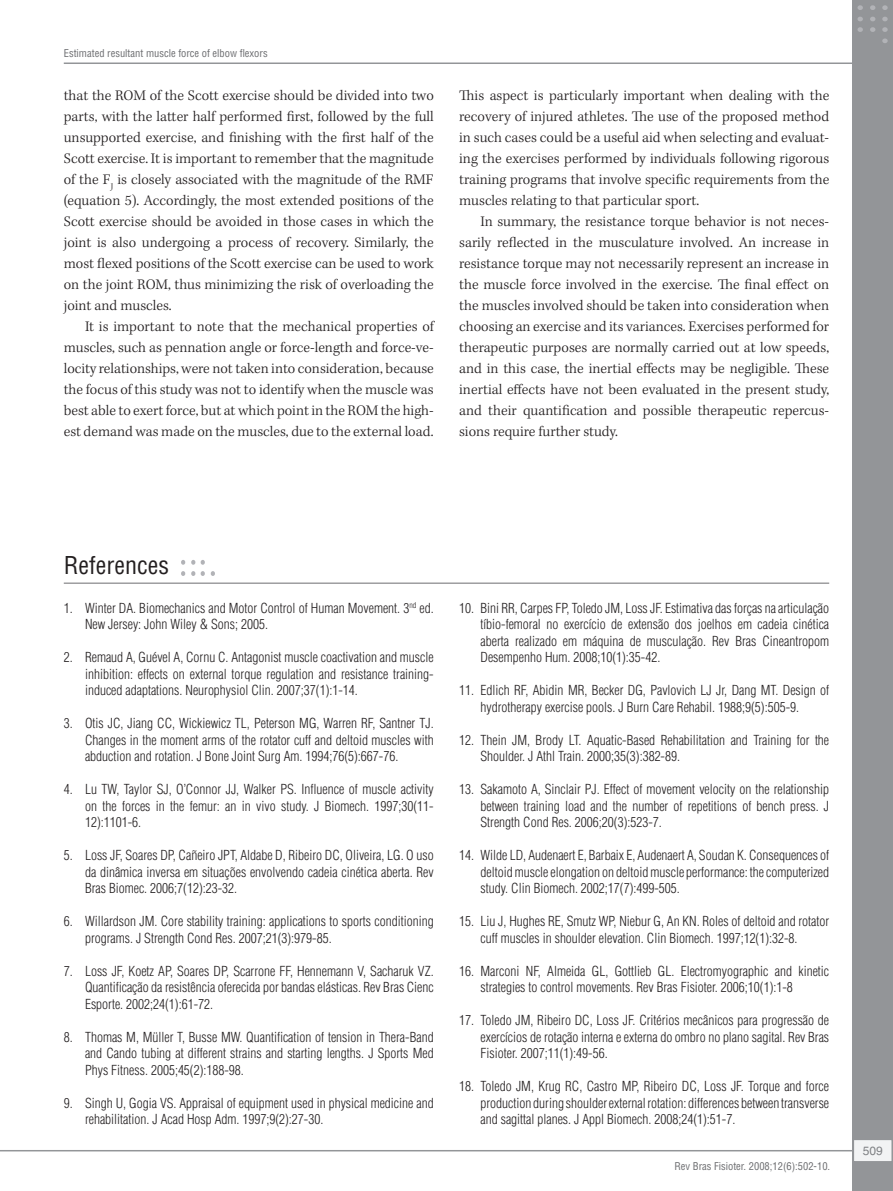
<style>
.page{position:relative;width:893px;height:1191px;background:#fff}
.page>*{position:absolute;margin:0;border:0;box-sizing:border-box;transform-origin:0 0}
.z05_3_referencias-ti{font:condensed 24px "Helvetica LT Std";color:#231f20}
.z05_0_texto_txt{font:300 15px/21px "Kepler Std";color:#231f20;text-align:justify}
.z05_4_referencias{font:300 condensed 13.5px/16.5px "Helvetica LT Std";color:#231f20;text-align:justify}
.t1{font:12px "Helvetica LT Std";color:#808285}
.t2{font:condensed 10.5px "Helvetica LT Std";color:#6c6d70}
</style>
<div class="page">
<hr style="left:0;top:1150px;width:879px;height:1px;background:#939598">
<hr style="left:64px;top:62px;width:810px;height:2px;background:#939598">
<div style="left:853px;top:0;width:40px;height:1191px;background:#939598"></div>
<div style="left:853px;top:1139px;width:39px;height:22px;background:#f2f3f4"></div>
<div style="left:853px;top:1138px;width:40px;height:24px;border:2px solid #939598"></div>
<svg style="left:857px;top:27px;width:6px;height:5px"></svg>
<svg style="left:857px;top:17px;width:6px;height:4px"></svg>
<svg style="left:857px;top:5px;width:6px;height:5px"></svg>
<svg style="left:870px;top:27px;width:5px;height:5px"></svg>
<svg style="left:870px;top:17px;width:5px;height:4px"></svg>
<svg style="left:870px;top:5px;width:5px;height:5px"></svg>
<svg style="left:882px;top:27px;width:6px;height:5px"></svg>
<svg style="left:882px;top:38px;width:6px;height:5px"></svg>
<svg style="left:882px;top:17px;width:6px;height:4px"></svg>
<svg style="left:882px;top:5px;width:6px;height:5px"></svg>
<hr style="left:64px;top:583px;width:765px;height:1px;background:#6c6d70">
<svg style="left:211px;top:571px;width:4px;height:5px"></svg>
<svg style="left:201px;top:571px;width:4px;height:5px"></svg>
<svg style="left:191px;top:571px;width:4px;height:5px"></svg>
<svg style="left:181px;top:571px;width:4px;height:5px"></svg>
<svg style="left:201px;top:560px;width:4px;height:5px"></svg>
<svg style="left:191px;top:560px;width:4px;height:5px"></svg>
<svg style="left:181px;top:560px;width:4px;height:5px"></svg>
<p class="t2" style="left:64px;top:46px;width:205px">Estimated resultant muscle force of elbow flexors</p>
<p class="z05_0_texto_txt" style="left:64px;top:85px;width:371px">that the ROM of the Scott exercise should be divided into two parts, with the latter half performed first, followed by the full unsupported exercise, and finishing with the first half of the Scott exercise. It is important to remember that the magnitude of the F<sub>J</sub> is closely associated with the magnitude of the RMF (equation 5). Accordingly, the most extended positions of the Scott exercise should be avoided in those cases in which the joint is also undergoing a process of recovery. Similarly, the most flexed positions of the Scott exercise can be used to work on the joint ROM, thus minimizing the risk of overloading the joint and muscles.</p>
<p class="z05_0_texto_txt" style="left:64px;top:316px;width:371px;text-indent:21px">It is important to note that the mechanical properties of muscles, such as pennation angle or force-length and force-ve&shy;locity relationships, were not taken into consideration, because the focus of this study was not to identify when the muscle was best able to exert force, but at which point in the ROM the high&shy;est demand was made on the muscles, due to the external load.</p>
<p class="z05_0_texto_txt" style="left:459px;top:85px;width:371px">This aspect is particularly important when dealing with the recovery of injured athletes. The use of the proposed method in such cases could be a useful aid when selecting and evaluat&shy;ing the exercises performed by individuals following rigorous training programs that involve specific requirements from the muscles relating to that particular sport.</p>
<p class="z05_0_texto_txt" style="left:459px;top:211px;width:371px;text-indent:21px">In summary, the resistance torque behavior is not neces&shy;sarily reflected in the musculature involved. An increase in resistance torque may not necessarily represent an increase in the muscle force involved in the exercise. The final effect on the muscles involved should be taken into consideration when choosing an exercise and its variances. Exercises performed for therapeutic purposes are normally carried out at low speeds, and in this case, the inertial effects may be negligible. These inertial effects have not been evaluated in the present study, and their quantification and possible therapeutic repercus&shy;sions require further study.</p>
<p class="z05_3_referencias-ti" style="left:64px;top:550px;width:107px">References</p>
<p class="z05_4_referencias" style="left:85px;top:599px;width:350px;text-indent:-21px">1. Winter DA. Biomechanics and Motor Control of Human Movement. 3<sup>nd</sup> ed.<br>New Jersey: John Wiley &amp; Sons; 2005.</p>
<p class="z05_4_referencias" style="left:85px;top:649px;width:350px;text-indent:-21px">2. Remaud A, Guével A, Cornu C. Antagonist muscle coactivation and muscle inhibition: effects on external torque regulation and resistance training&shy;induced adaptations. Neurophysiol Clin. 2007;37(1):1-14.</p>
<p class="z05_4_referencias" style="left:85px;top:715px;width:350px;text-indent:-21px">3. Otis JC, Jiang CC, Wickiewicz TL, Peterson MG, Warren RF, Santner TJ.<br>Changes in the moment arms of the rotator cuff and deltoid muscles with abduction and rotation. J Bone Joint Surg Am. 1994;76(5):667-76.</p>
<p class="z05_4_referencias" style="left:85px;top:781px;width:350px;text-indent:-21px">4. Lu TW, Taylor SJ, O’Connor JJ, Walker PS. Influence of muscle activity on the forces in the femur: an in vivo study. J Biomech. 1997;30(11- 12):1101-6.</p>
<p class="z05_4_referencias" style="left:85px;top:847px;width:350px;text-indent:-21px">5. Loss JF, Soares DP, Cañeiro JPT, Aldabe D, Ribeiro DC, Oliveira, LG. O uso da dinâmica inversa em situações envolvendo cadeia cinética aberta. Rev Bras Biomec. 2006;7(12):23-32.</p>
<p class="z05_4_referencias" style="left:85px;top:913px;width:350px;text-indent:-21px">6. Willardson JM. Core stability training: applications to sports conditioning programs. J Strength Cond Res. 2007;21(3):979-85.</p>
<p class="z05_4_referencias" style="left:85px;top:962px;width:350px;text-indent:-21px">7. Loss JF, Koetz AP, Soares DP, Scarrone FF, Hennemann V, Sacharuk VZ.<br>Quantificação da resistência oferecida por bandas elásticas. Rev Bras Cienc Esporte. 2002;24(1):61-72.</p>
<p class="z05_4_referencias" style="left:85px;top:1028px;width:350px;text-indent:-21px">8. Thomas M, Müller T, Busse MW. Quantification of tension in Thera-Band and Cando tubing at different strains and starting lengths. J Sports Med Phys Fitness. 2005;45(2):188-98.</p>
<p class="z05_4_referencias" style="left:85px;top:1094px;width:350px;text-indent:-21px">9. Singh U, Gogia VS. Appraisal of equipment used in physical medicine and rehabilitation. J Acad Hosp Adm. 1997;9(2):27-30.</p>
<p class="z05_4_referencias" style="left:480px;top:599px;width:350px;text-indent:-21px">10. Bini RR, Carpes FP, Toledo JM, Loss JF. Estimativa das forças na articulação tíbio-femoral no exercício de extensão dos joelhos em cadeia cinética aberta realizado em máquina de musculação. Rev Bras Cineantropom Desempenho Hum. 2008;10(1):35-42.</p>
<p class="z05_4_referencias" style="left:480px;top:682px;width:350px;text-indent:-21px">11. Edlich RF, Abidin MR, Becker DG, Pavlovich LJ Jr, Dang MT. Design of hydrotherapy exercise pools. J Burn Care Rehabil. 1988;9(5):505-9.</p>
<p class="z05_4_referencias" style="left:480px;top:731px;width:350px;text-indent:-21px">12. Thein JM, Brody LT. Aquatic-Based Rehabilitation and Training for the<br>Shoulder. J Athl Train. 2000;35(3):382-89.</p>
<p class="z05_4_referencias" style="left:480px;top:781px;width:350px;text-indent:-21px">13. Sakamoto A, Sinclair PJ. Effect of movement velocity on the relationship between training load and the number of repetitions of bench press. J Strength Cond Res. 2006;20(3):523-7.</p>
<p class="z05_4_referencias" style="left:480px;top:847px;width:350px;text-indent:-21px">14. Wilde LD, Audenaert E, Barbaix E, Audenaert A, Soudan K. Consequences of deltoid muscle elongation on deltoid muscle performance: the computerized study. Clin Biomech. 2002;17(7):499-505.</p>
<p class="z05_4_referencias" style="left:480px;top:913px;width:350px;text-indent:-21px">15. Liu J, Hughes RE, Smutz WP, Niebur G, An KN. Roles of deltoid and rotator cuff muscles in shoulder elevation. Clin Biomech. 1997;12(1):32-8.</p>
<p class="z05_4_referencias" style="left:480px;top:962px;width:350px;text-indent:-21px">16. Marconi NF, Almeida GL, Gottlieb GL. Electromyographic and kinetic strategies to control movements. Rev Bras Fisioter. 2006;10(1):1-8</p>
<p class="z05_4_referencias" style="left:480px;top:1012px;width:350px;text-indent:-21px">17. Toledo JM, Ribeiro DC, Loss JF. Critérios mecânicos para progressão de exercícios de rotação interna e externa do ombro no plano sagital. Rev Bras Fisioter. 2007;11(1):49-56.</p>
<p class="z05_4_referencias" style="left:480px;top:1078px;width:350px;text-indent:-21px">18. Toledo JM, Krug RC, Castro MP, Ribeiro DC, Loss JF. Torque and force production during shoulder external rotation: differences between transverse and sagittal planes. J Appl Biomech. 2008;24(1):51-7.</p>
<p class="t2" style="left:674px;top:1160px;width:157px">Rev Bras Fisioter. 2008;12(6):502-10.</p>
<p class="t1" style="left:863px;top:1143px;width:22px">509</p>
</div>
